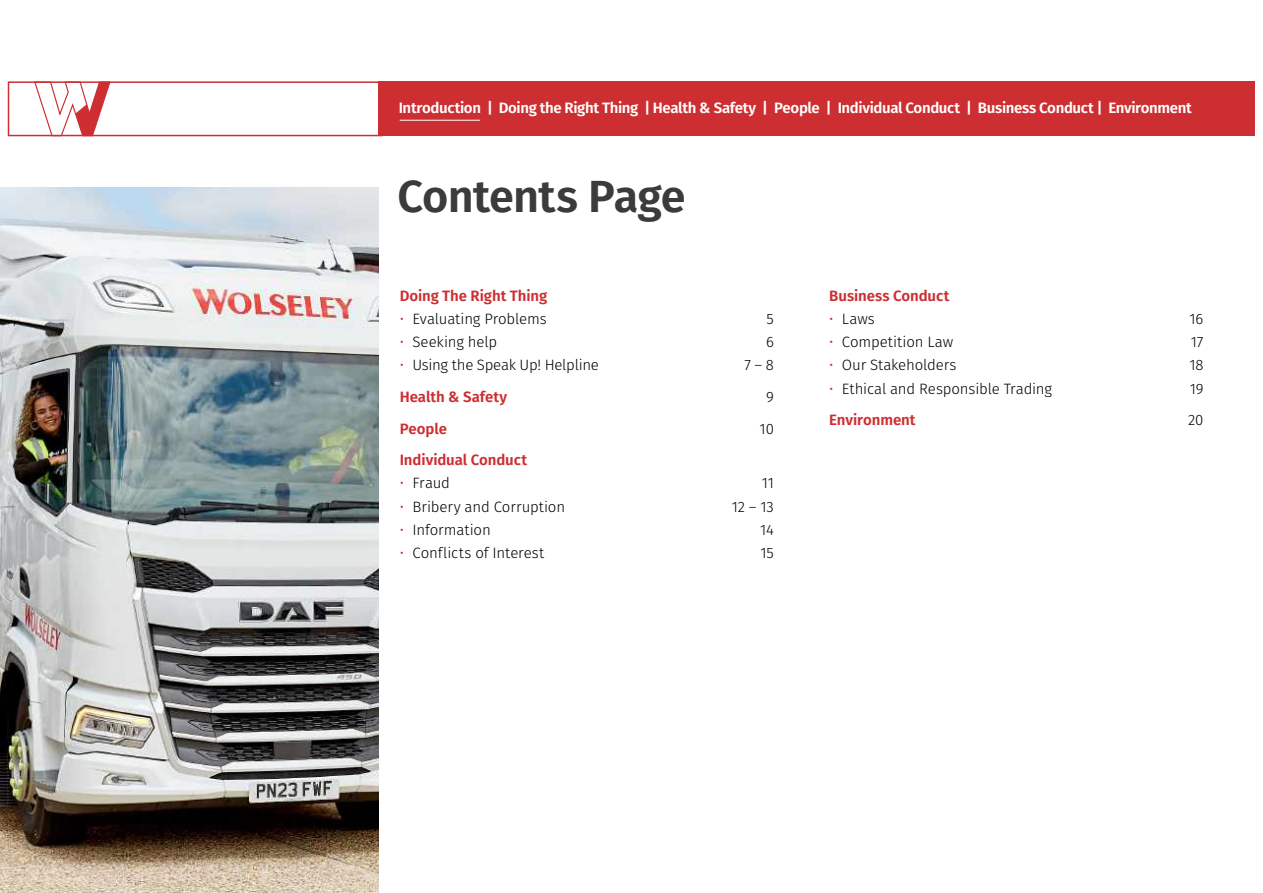
<style>
.page{position:relative;width:1263px;height:893px;background:#fff}
.page>*{position:absolute;margin:0;border:0;box-sizing:border-box;transform-origin:0 0}
.t1{font:600 45px "Wolseley Sans";letter-spacing:-.02em;color:#3b3b3b}
.t2{font:300 15px "Wolseley Sans";letter-spacing:-.01em;color:#000}
.t3{font:600 15px "Wolseley Sans";letter-spacing:-.025em;color:#fff}
.t4{font:600 15px "Wolseley Sans";letter-spacing:-.005em;color:#cd2e31}
.s1{color:#cd2e31}
</style>
<div class="page">
<svg style="left:33px;top:84px;width:78px;height:53px"></svg>
<div style="left:378px;top:81px;width:876px;height:55px;background:#cd2e31"></div>
<div style="left:8px;top:81px;width:375px;height:55px;border:2px solid #cd2e31"></div>
<hr style="left:400px;top:120px;width:80px;height:1px;background:#fff">
<img style="left:0;top:187px;width:378px;height:706px">
<p class="t3" style="left:399px;top:94px;width:795px">Introduction | Doing the Right Thing | Health &amp; Safety | People | Individual Conduct | Business Conduct | Environment</p>
<h1 class="t1" style="left:398px;top:155px;width:289px">Contents Page</h1>
<p class="t4" style="left:400px;top:282px;width:149px">Doing The Right Thing</p>
<p class="t2" style="left:400px;top:305px;width:149px"><span class="s1">•</span> Evaluating Problems</p>
<p class="t2" style="left:767px;top:305px;width:9px">5</p>
<p class="t2" style="left:400px;top:328px;width:99px"><span class="s1">•</span> Seeking help</p>
<p class="t2" style="left:766px;top:328px;width:9px">6</p>
<p class="t2" style="left:400px;top:351px;width:201px"><span class="s1">•</span> Using the Speak Up! Helpline</p>
<p class="t2" style="left:744px;top:351px;width:31px">7 – 8</p>
<p class="t4" style="left:400px;top:383px;width:109px">Health &amp; Safety</p>
<p class="t2" style="left:766px;top:383px;width:9px">9</p>
<p class="t4" style="left:400px;top:415px;width:49px">People</p>
<p class="t2" style="left:760px;top:415px;width:16px">10</p>
<p class="t4" style="left:400px;top:446px;width:129px">Individual Conduct</p>
<p class="t2" style="left:400px;top:469px;width:52px"><span class="s1">•</span> Fraud</p>
<p class="t2" style="left:762px;top:469px;width:14px">11</p>
<p class="t2" style="left:400px;top:493px;width:167px"><span class="s1">•</span> Bribery and Corruption</p>
<p class="t2" style="left:732px;top:493px;width:44px">12 – 13</p>
<p class="t2" style="left:400px;top:516px;width:93px"><span class="s1">•</span> Information</p>
<p class="t2" style="left:760px;top:516px;width:15px">14</p>
<p class="t2" style="left:400px;top:539px;width:146px"><span class="s1">•</span> Conflicts of Interest</p>
<p class="t2" style="left:760px;top:539px;width:15px">15</p>
<p class="t4" style="left:829px;top:282px;width:122px">Business Conduct</p>
<p class="t2" style="left:829px;top:305px;width:47px"><span class="s1">•</span> Laws</p>
<p class="t2" style="left:1189px;top:305px;width:15px">16</p>
<p class="t2" style="left:829px;top:328px;width:126px"><span class="s1">•</span> Competition Law</p>
<p class="t2" style="left:1191px;top:328px;width:14px">17</p>
<p class="t2" style="left:829px;top:351px;width:129px"><span class="s1">•</span> Our Stakeholders</p>
<p class="t2" style="left:1189px;top:351px;width:16px">18</p>
<p class="t2" style="left:829px;top:375px;width:224px"><span class="s1">•</span> Ethical and Responsible Trading</p>
<p class="t2" style="left:1190px;top:375px;width:15px">19</p>
<p class="t4" style="left:829px;top:406px;width:88px">Environment</p>
<p class="t2" style="left:1188px;top:406px;width:17px">20</p>
</div>
